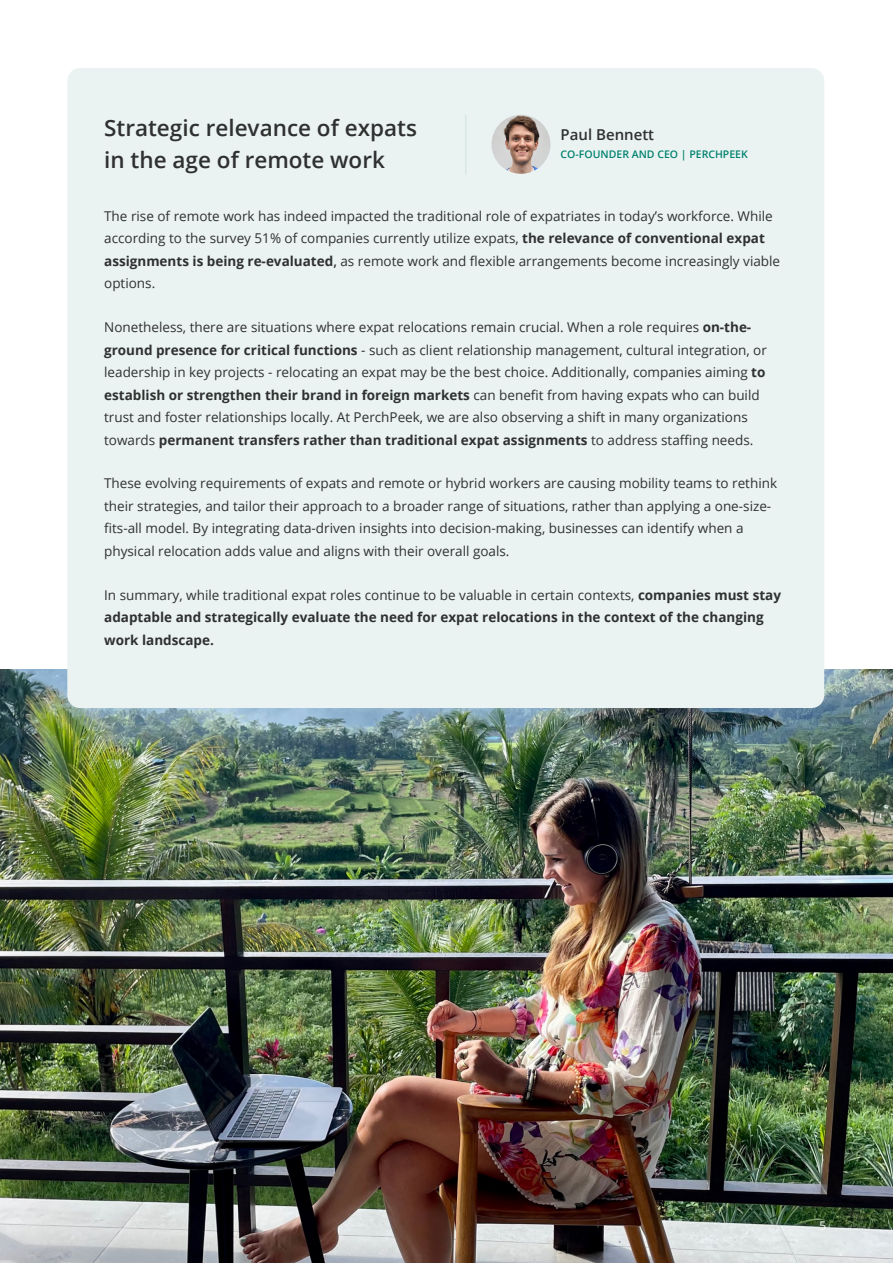
<style>
.page{position:relative;width:893px;height:1263px;background:#fff}
.page>*{position:absolute;margin:0;border:0;box-sizing:border-box;transform-origin:0 0}
.t1{font:600 22.5px/31.5px "Open Sans";color:#2f3130}
.t2{font:600 15px "Open Sans";color:#2f3130}
.t3{font:13.5px/22.5px "Open Sans";color:#2f3130}
.t4{font:700 13.5px/22.5px "Open Sans";color:#2f3130}
.t5{font:12px "Open Sans";color:#fff}
.t6{font:600 10.5px "Open Sans";color:#00826e}
.s1{font-weight:700}
.s2{font-weight:600}
.s3{font-weight:400}
</style>
<div class="page">
<img style="left:0;top:670px;width:893px;height:593px">
<div style="left:67px;top:68px;width:757px;height:640px;background:#eaf3f2;border-radius:13px"></div>
<img style="left:491px;top:115px;width:59px;height:59px;border-radius:29px">
<h1 class="t1" style="left:104px;top:112px;width:314px">Strategic relevance of expats in the age of remote work</h1>
<p class="t3" style="left:104px;top:204px;width:677px">The rise of remote work has indeed impacted the traditional role of expatriates in today’s workforce. While according to the survey 51% of companies currently utilize expats, <span class="s1">the relevance of conventional expat assignments is being re-evaluated</span><span class="s2">,</span> as remote work and flexible arrangements become increasingly viable options.</p>
<p class="t3" style="left:104px;top:316px;width:664px">Nonetheless, there are situations where expat relocations remain crucial. When a role requires <span class="s1">on-the&shy;ground presence for critical functions</span> - such as client relationship management, cultural integration, or leadership in key projects - relocating an expat may be the best choice. Additionally, companies aiming <span class="s1">to establish or strengthen their brand in foreign markets</span> can benefit from having expats who can build trust and foster relationships locally. At PerchPeek, we are also observing a shift in many organizations towards <span class="s1">permanent transfers rather than traditional expat assignments</span> to address staffing needs.</p>
<p class="t3" style="left:104px;top:472px;width:674px">These evolving requirements of expats and remote or hybrid workers are causing mobility teams to rethink their strategies, and tailor their approach to a broader range of situations, rather than applying a one-size&shy;fits-all model. By integrating data-driven insights into decision-making, businesses can identify when a physical relocation adds value and aligns with their overall goals.</p>
<p class="t4" style="left:104px;top:583px;width:678px"><span class="s3">In summary, while traditional expat roles continue to be valuable in certain contexts,</span> companies must stay adaptable and strategically evaluate the need for expat relocations in the context of the changing work landscape.</p>
<p class="t2" style="left:561px;top:124px;width:95px">Paul Bennett</p>
<p class="t6" style="left:561px;top:147px;width:189px">CO-FOUNDER AND CEO | PERCHPEEK</p>
<p class="t5" style="left:819px;top:1217px;width:8px">5</p>
</div>
